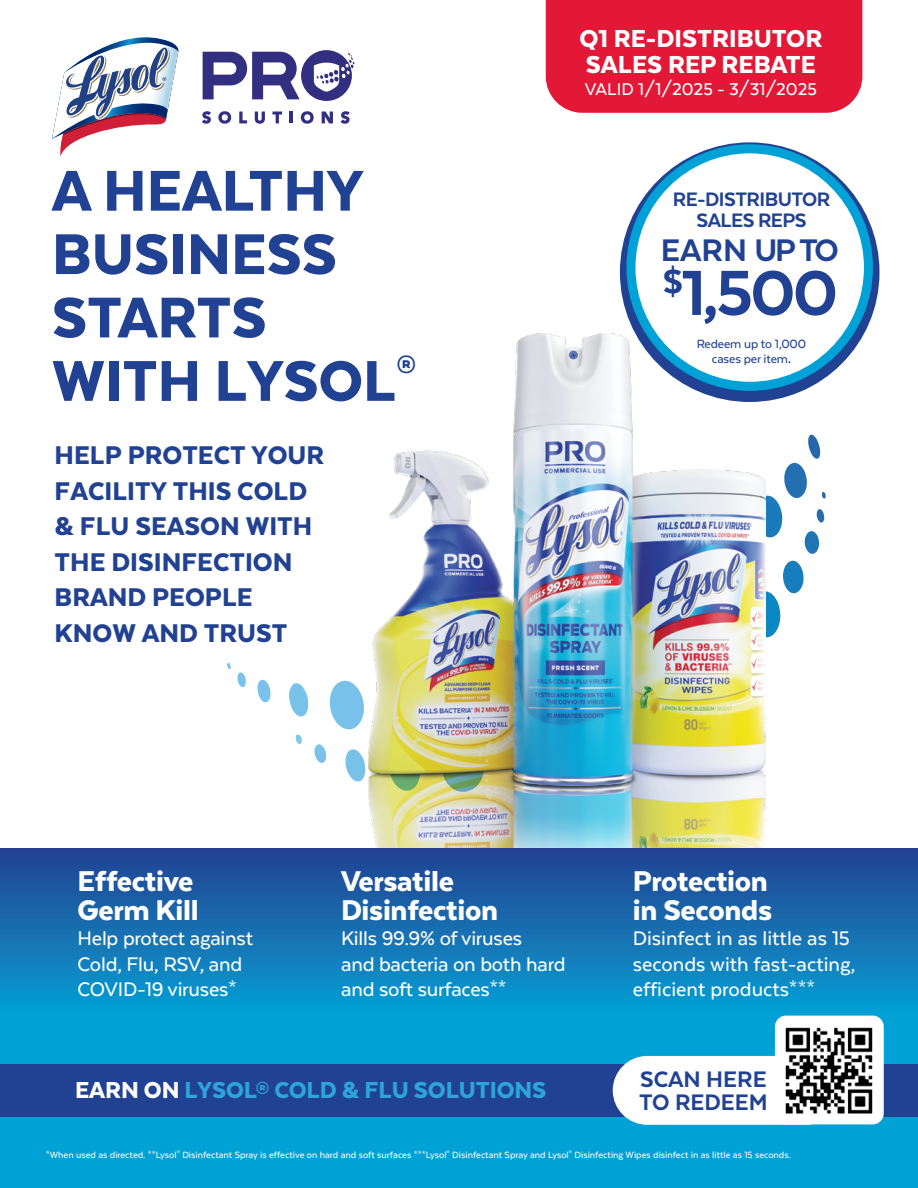
<style>
.page{position:relative;width:918px;height:1188px;background:#fff}
.page>*{position:absolute;margin:0;border:0;box-sizing:border-box;transform-origin:0 0}
.t1{font:800 73.5px "Texta";color:#214293}
.t2{font:900 66.3px/63.4px "Texta";color:#214293}
.t3{font:800 36px "Texta";color:#214293}
.t4{font:900 33px/28.5px "Texta";letter-spacing:-.01em;color:#fff}
.t5{font:900 29.55px/35.4px "Texta";color:#214293}
.t6{font:900 28.35px/25.7px "Texta";color:#fff}
.t7{font:900 26.7px "Texta";letter-spacing:-.005em;color:#2da4db}
.t8{font:800 25.95px/22.8px "Texta";color:#214293}
.t9{font:500 22.65px/25.5px "Texta";letter-spacing:-.01em;color:#fff}
.t10{font:800 22.5px/21px "Texta";letter-spacing:-.025em;color:#214293;text-align:center}
.t11{font:500 19.65px "Texta";color:#fff}
.t12{font:500 13.8px/15.1px "Texta";letter-spacing:-.01em;color:#214293;text-align:center}
.t13{font:500 10.5px "Texta";color:#fff}
.s1{font-weight:800}
.s2{color:#fff}
</style>
<div class="page">
<svg style="left:329px;top:680px;width:35px;height:23px"></svg>
<svg style="left:289px;top:683px;width:20px;height:34px"></svg>
<svg style="left:257px;top:679px;width:14px;height:24px"></svg>
<svg style="left:314px;top:744px;width:4px;height:17px"></svg>
<svg style="left:237px;top:672px;width:9px;height:16px"></svg>
<svg style="left:296px;top:734px;width:6px;height:10px"></svg>
<svg style="left:227px;top:663px;width:4px;height:6px"></svg>
<svg style="left:765px;top:435px;width:61px;height:266px"></svg>
<svg style="left:0;top:849px;width:918px;height:339px;background:#0f7bba"></svg>
<img style="left:459px;top:829px;width:229px;height:13px">
<img style="left:583px;top:716px;width:183px;height:115px">
<img style="left:318px;top:703px;width:279px;height:126px">
<img style="left:368px;top:333px;width:397px;height:452px">
<div style="left:0;top:1064px;width:918px;height:52px;background:#214293"></div>
<svg style="left:202px;top:111px;width:9px;height:13px"></svg>
<svg style="left:218px;top:111px;width:13px;height:13px"></svg>
<svg style="left:239px;top:112px;width:8px;height:11px"></svg>
<svg style="left:255px;top:112px;width:10px;height:12px"></svg>
<svg style="left:272px;top:112px;width:10px;height:11px"></svg>
<svg style="left:290px;top:112px;width:3px;height:11px"></svg>
<svg style="left:301px;top:111px;width:13px;height:13px"></svg>
<svg style="left:322px;top:112px;width:11px;height:11px"></svg>
<svg style="left:341px;top:111px;width:9px;height:13px"></svg>
<svg style="left:203px;top:50px;width:152px;height:51px"></svg>
<svg style="left:52px;top:37px;width:127px;height:120px"></svg>
<div style="left:775px;top:1016px;width:109px;height:108px;background:#fff;border-radius:11px"></div>
<img style="left:785px;top:1027px;width:88px;height:87px">
<div style="left:546px;top:0;width:316px;height:113px;background:#e31837"></div>
<svg style="left:626px;top:149px;width:247px;height:247px;background:#0c7cbc"></svg>
<div style="left:620px;top:142px;width:260px;height:260px;border:13px solid #214293;border-radius:50%"></div>
<div style="left:631px;top:149px;width:237px;height:237px;background:#fff;border-radius:50%"></div>
<div style="left:626px;top:144px;width:247px;height:247px;border:9px solid #00a1d6;border-radius:50%"></div>
<svg style="left:42px;top:1056px;width:778px;height:132px"></svg>
<h2 class="t2" style="left:52px;top:158px;width:366px">A HEALTHY<br>BUSINESS<br>STARTS<br>WITH LYSOL<sup>®</sup></h2>
<h3 class="t5" style="left:55px;top:437px;width:271px">HELP PROTECT YOUR<br>FACILITY THIS COLD &amp; FLU SEASON WITH<br>THE DISINFECTION<br>BRAND PEOPLE<br>KNOW AND TRUST</h3>
<p class="t6" style="left:579px;top:25px;width:245px">Q1 RE-DISTRIBUTOR<br>SALES REP REBATE</p>
<p class="t11" style="left:585px;top:79px;width:234px">VALID 1/1/2025 - 3/31/2025</p>
<p class="t10" style="left:673px;top:188px;width:159px">RE-DISTRIBUTOR<br>SALES REPS</p>
<h1 class="t1" style="left:663px;top:255px;width:177px"><sup>$</sup>1,500</h1>
<h3 class="t3" style="left:661px;top:231px;width:180px">EARN UP TO</h3>
<p class="t12" style="left:697px;top:336px;width:111px">Redeem up to 1,000 cases per item<span class="s1">.</span></p>
<h3 class="t4" style="left:78px;top:866px;width:122px">Effective<br>Germ Kill</h3>
<p class="t9" style="left:78px;top:925px;width:177px">Help protect against<br>Cold, Flu, RSV, and<br>COVID-19 viruses*</p>
<h3 class="t4" style="left:341px;top:866px;width:159px">Versatile<br>Disinfection</h3>
<p class="t9" style="left:341px;top:925px;width:226px">Kills 99.9% of viruses<br>and bacteria on both hard and soft surfaces**</p>
<p class="t7" style="left:75px;top:1076px;width:473px"><span class="s2">EARN ON</span> LYSOL® COLD &amp; FLU SOLUTIONS</p>
<h3 class="t4" style="left:633px;top:866px;width:141px">Protection in Seconds</h3>
<p class="t9" style="left:633px;top:925px;width:224px">Disinfect in as little as 15 seconds with fast-acting, efficient products***</p>
<p class="t8" style="left:639px;top:1067px;width:130px">SCAN HERE<br>TO REDEEM</p>
<p class="t13" style="left:46px;top:1149px;width:747px">*When used as directed. **Lysol<sup>®</sup> Disinfectant Spray is effective on hard and soft surfaces ***Lysol<sup>®</sup> Disinfectant Spray and Lysol<sup>®</sup> Disinfecting Wipes disinfect in as little as 15 seconds.</p>
</div>
